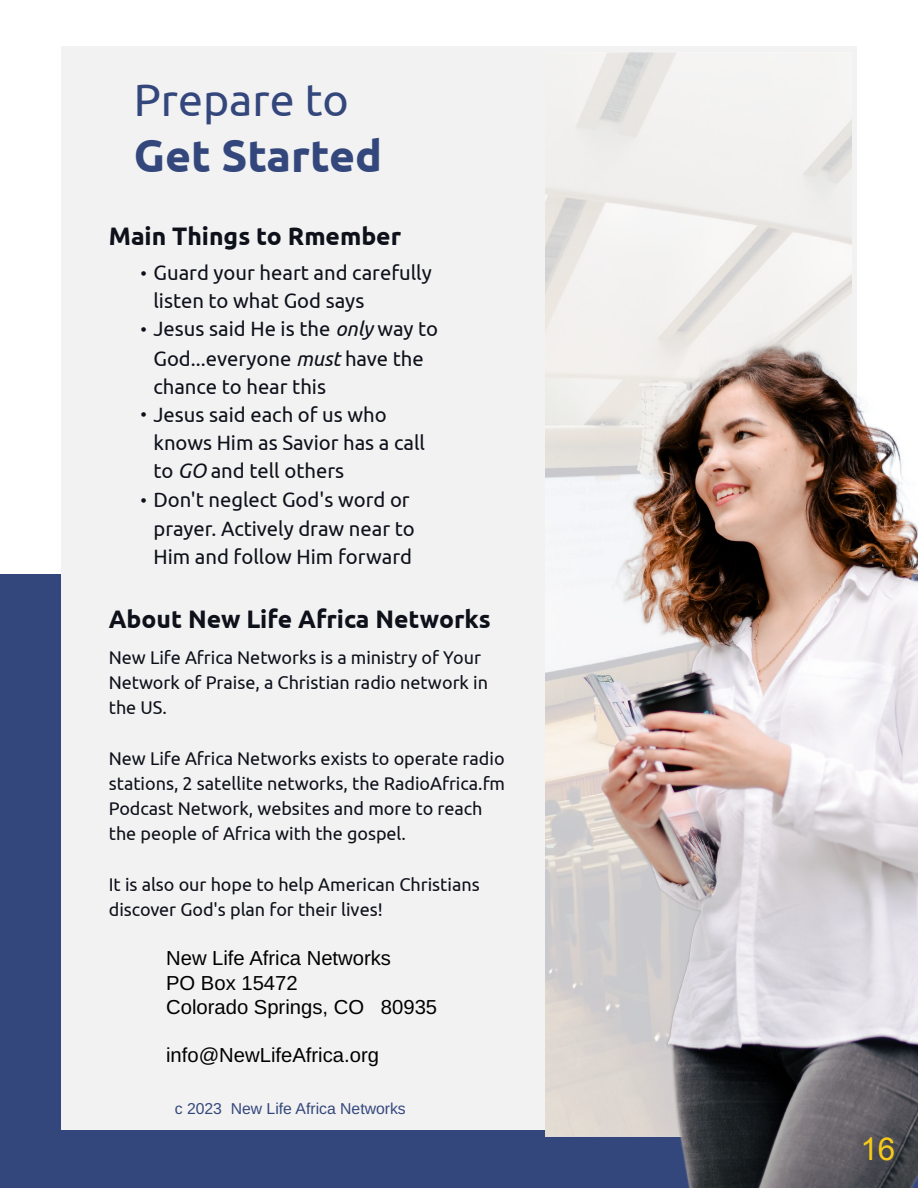
<style>
.page{position:relative;width:918px;height:1188px;background:#fff}
.page>*{position:absolute;margin:0;border:0;box-sizing:border-box;transform-origin:0 0}
.t1{font:700 44.7px "Ubuntu";color:#33477c}
.t2{font:44.7px "Ubuntu";color:#33477c}
.t3{font:31.5px "Arial";color:#f7ca18}
.t4{font:700 24.75px "Ubuntu";color:#0e101a}
.t5{font:20.25px/28.2px "Ubuntu";color:#0e101a}
.t6{font:20.25px/24.2px "Arimo";color:#000}
.t7{font:18px/25.2px "Ubuntu";color:#0e101a}
.t8{font:15.75px "Arimo";color:#33477c}
.s1{font-family:"Arial";font-size:18.3px}
.s2{font-style:italic}
</style>
<div class="page">
<div style="left:0;top:574px;width:918px;height:614px;background:#33477c"></div>
<div style="left:62px;top:46px;width:795px;height:1084px;background:#f2f2f2"></div>
<img style="left:546px;top:53px;width:306px;height:277px">
<img style="left:546px;top:330px;width:372px;height:858px">
<h1 class="t2" style="left:134px;top:73px;width:216px">Prepare to</h1>
<h1 class="t1" style="left:134px;top:129px;width:250px">Get Started</h1>
<h3 class="t4" style="left:109px;top:221px;width:294px">Main Things to Rmember</h3>
<p class="t5" style="left:153px;top:259px;width:280px;text-indent:-13px"><span class="s1">•</span> Guard your heart and carefully listen to what God says</p>
<p class="t5" style="left:153px;top:315px;width:286px;line-height:28.7px;text-indent:-13px"><span class="s1">•</span> Jesus said He is the <span class="s2">only</span> way to<br>God...everyone <span class="s2">must</span> have the chance to hear this</p>
<p class="t5" style="left:153px;top:401px;width:273px;text-indent:-13px"><span class="s1">•</span> Jesus said each of us who knows Him as Savior has a call to <span class="s2">GO</span> and tell others</p>
<p class="t5" style="left:153px;top:487px;width:263px;text-indent:-13px"><span class="s1">•</span> Don't neglect God's word or prayer. Actively draw near to<br>Him and follow Him forward</p>
<h3 class="t4" style="left:109px;top:604px;width:383px">About New Life Africa Networks</h3>
<p class="t7" style="left:109px;top:645px;width:381px">New Life Africa Networks is a ministry of Your<br>Network of Praise, a Christian radio network in the US.</p>
<p class="t7" style="left:109px;top:746px;width:398px">New Life Africa Networks exists to operate radio stations, 2 satellite networks, the RadioAfrica.fm Podcast Network, websites and more to reach the people of Africa with the gospel.</p>
<p class="t7" style="left:109px;top:873px;width:372px;line-height:24.8px">It is also our hope to help American Christians discover God's plan for their lives!</p>
<p class="t6" style="left:166px;top:946px;width:273px">New Life Africa Networks<br>PO Box 15472<br>Colorado Springs, CO 80935</p>
<p class="t6" style="left:166px;top:1043px;width:214px">info@NewLifeAfrica.org</p>
<p class="t8" style="left:175px;top:1099px;width:233px">c 2023 New Life Africa Networks</p>
<h2 class="t3" style="left:860px;top:1131px;width:37px">16</h2>
</div>
